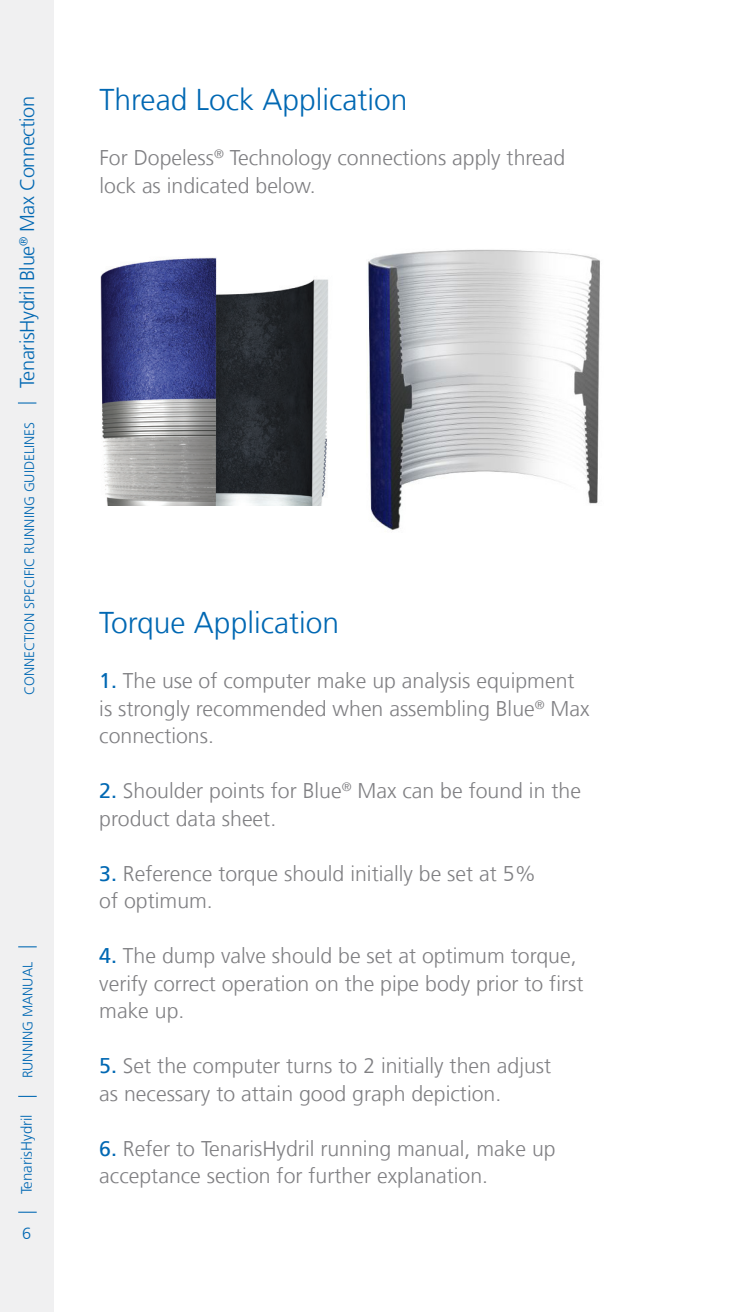
<style>
.page{position:relative;width:745px;height:1312px;background:#fff}
.page>*{position:absolute;margin:0;border:0;box-sizing:border-box;transform-origin:0 0}
.Subtítulos_azules_te{font:300 30px "Frutiger";color:#0168b3}
.Txt_frutiger_numerad{font:300 21.25px/27.5px "Frutiger";color:#808083}
.t1{font:300 20px "Frutiger";letter-spacing:-.02em;color:#0168b3}
.t2{font:300 16.25px "Frutiger";color:#0168b3}
.t3{font:300 15px "Frutiger";color:#0168b3}
.t4{font:300 13.75px "Frutiger";color:#0168b3}
.s1{font-weight:400;color:#0168b3}
</style>
<div class="page">
<div style="left:0;top:0;width:54px;height:1311px;background:#f0f0f1"></div>
<svg style="left:18px;top:1211px;width:19px;height:1px"></svg>
<svg style="left:18px;top:1095px;width:19px;height:1px"></svg>
<svg style="left:18px;top:402px;width:18px;height:1px"></svg>
<svg style="left:18px;top:946px;width:19px;height:1px"></svg>
<img style="left:100px;top:257px;width:228px;height:248px">
<img style="left:368px;top:249px;width:232px;height:281px">
<p class="t1" style="left:16px;top:388px;width:293px;rotate:-90deg">TenarisHydril Blue<sup>®</sup> Max Connection</p>
<p class="Subtítulos_azules_te" style="left:99px;top:83px;width:309px">Thread Lock Application</p>
<p class="Txt_frutiger_numerad" style="left:99px;top:144px;width:467px">For Dopeless<sup>®</sup> Technology connections apply thread lock as indicated below.</p>
<p class="t4" style="left:21px;top:695px;width:274px;rotate:-90deg">CONNECTION SPECIFIC RUNNING GUIDELINES</p>
<p class="t4" style="left:20px;top:1078px;width:118px;rotate:-90deg">RUNNING MANUAL</p>
<p class="t3" style="left:18px;top:1194px;width:81px;rotate:-90deg">TenarisHydril</p>
<p class="t2" style="left:22px;top:1223px;width:11px">6</p>
<p class="Subtítulos_azules_te" style="left:99px;top:605px;width:241px">Torque Application</p>
<p class="Txt_frutiger_numerad" style="left:99px;top:667px;width:491px"><span class="s1">1.</span> The use of computer make up analysis equipment is strongly recommended when assembling Blue<sup>®</sup> Max connections.</p>
<p class="Txt_frutiger_numerad" style="left:99px;top:777px;width:483px"><span class="s1">2.</span> Shoulder points for Blue<sup>®</sup> Max can be found in the product data sheet.</p>
<p class="Txt_frutiger_numerad" style="left:99px;top:859px;width:438px"><span class="s1">3.</span> Reference torque should initially be set at 5% of optimum.</p>
<p class="Txt_frutiger_numerad" style="left:99px;top:942px;width:485px"><span class="s1">4.</span> The dump valve should be set at optimum torque, verify correct operation on the pipe body prior to first make up.</p>
<p class="Txt_frutiger_numerad" style="left:99px;top:1052px;width:453px"><span class="s1">5.</span> Set the computer turns to 2 initially then adjust as necessary to attain good graph depiction.</p>
<p class="Txt_frutiger_numerad" style="left:99px;top:1134px;width:457px"><span class="s1">6.</span> Refer to TenarisHydril running manual, make up acceptance section for further explanation.</p>
</div>
